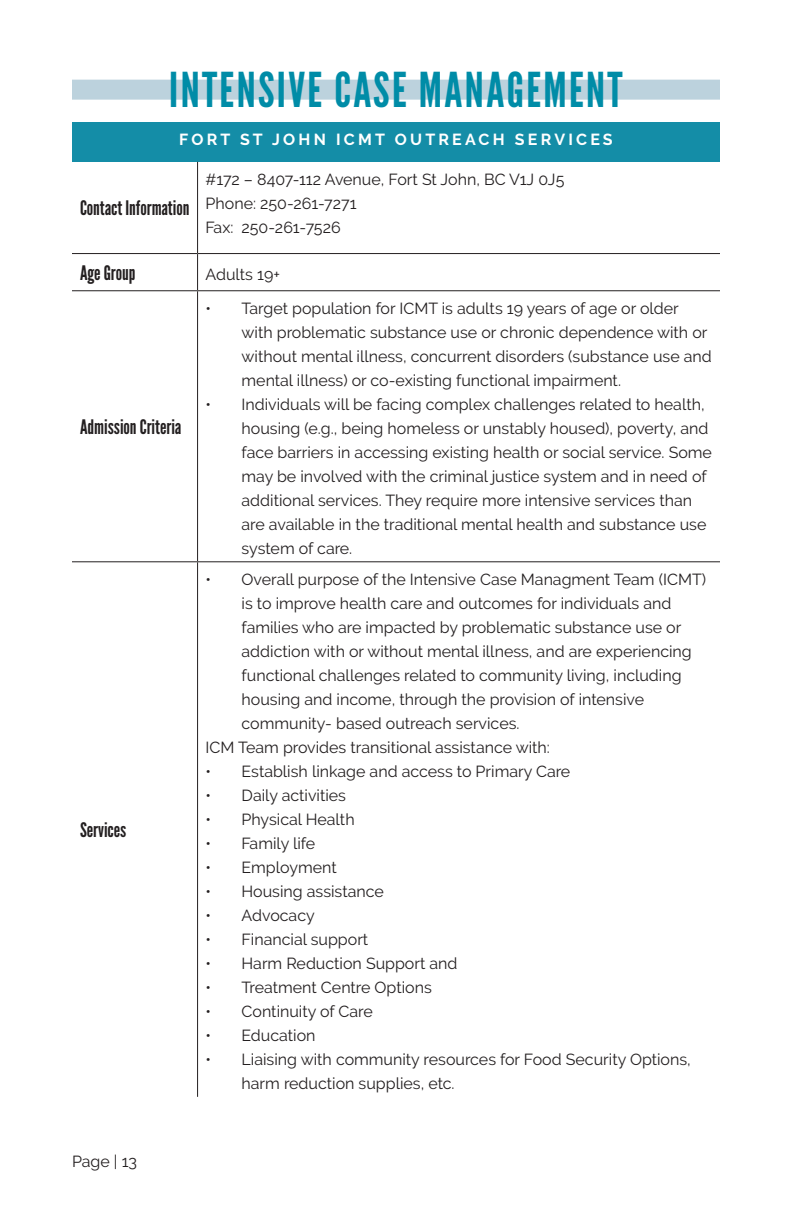
<style>
.page{position:relative;width:792px;height:1224px;background:#fff}
.page>*{position:absolute;margin:0;border:0;box-sizing:border-box;transform-origin:0 0}
.Title_Heading{font:48px "League Gothic";letter-spacing:.05em;color:#008ca7}
.Body_Text{font:20px "League Gothic";color:#231f20}
.Body_Text-2{font:16px/24px "Raleway";color:#231f20}
.Subheaading{font:700 16px "Raleway";letter-spacing:.2em;color:#fff}
.Bullet_Points{font:16px "Raleway";color:#231f20}
</style>
<div class="page">
<div style="left:72px;top:80px;width:648px;height:20px;background:#bcd2dd"></div>
<div style="left:72px;top:122px;width:648px;height:40px;background:#148da7"></div>
<hr style="left:197px;top:162px;width:1px;height:91px;background:#231f20">
<hr style="left:72px;top:253px;width:126px;height:1px;background:#231f20">
<hr style="left:198px;top:253px;width:522px;height:1px;background:#231f20">
<hr style="left:197px;top:254px;width:1px;height:36px;background:#231f20">
<hr style="left:72px;top:290px;width:126px;height:1px;background:#231f20">
<hr style="left:198px;top:290px;width:522px;height:1px;background:#231f20">
<hr style="left:197px;top:291px;width:1px;height:270px;background:#231f20">
<hr style="left:72px;top:561px;width:126px;height:1px;background:#231f20">
<hr style="left:198px;top:561px;width:522px;height:1px;background:#231f20">
<hr style="left:197px;top:562px;width:1px;height:535px;background:#231f20">
<p class="Title_Heading" style="left:169px;top:62px;width:455px">INTENSIVE CASE MANAGEMENT</p>
<p class="Subheaading" style="left:179px;top:130px;width:435px">FORT ST JOHN ICMT OUTREACH SERVICES</p>
<p class="Body_Text" style="left:80px;top:196px;width:111px">Contact Information</p>
<p class="Body_Text-2" style="left:206px;top:167px;width:360px">#172 – 8407-112 Avenue, Fort St John, BC V1J 0J5</p>
<p class="Body_Text-2" style="left:206px;top:191px;width:153px">Phone: 250-261-7271</p>
<p class="Body_Text-2" style="left:206px;top:215px;width:137px">Fax: 250-261-7526</p>
<p class="Body_Text" style="left:80px;top:260px;width:57px">Age Group</p>
<p class="Bullet_Points" style="left:206px;top:265px;width:76px">Adults 19+</p>
<p class="Body_Text" style="left:80px;top:415px;width:103px">Admission Criteria</p>
<p class="Body_Text" style="left:80px;top:818px;width:48px">Services</p>
<p class="Body_Text-2" style="left:72px;top:1149px;width:67px">Page | 13</p>
<p class="Body_Text-2" style="left:242px;top:296px;width:472px;text-indent:-36px">• Target population for ICMT is adults 19 years of age or older with problematic substance use or chronic dependence with or without mental illness, concurrent disorders (substance use and mental illness) or co-existing functional impairment.</p>
<p class="Body_Text-2" style="left:242px;top:392px;width:472px;text-indent:-36px">• Individuals will be facing complex challenges related to health, housing (e.g., being homeless or unstably housed), poverty, and face barriers in accessing existing health or social service. Some may be involved with the criminal justice system and in need of additional services. They require more intensive services than are available in the traditional mental health and substance use system of care.</p>
<p class="Body_Text-2" style="left:242px;top:567px;width:466px;text-indent:-36px">• Overall purpose of the Intensive Case Managment Team (ICMT) is to improve health care and outcomes for individuals and families who are impacted by problematic substance use or addiction with or without mental illness, and are experiencing functional challenges related to community living, including housing and income, through the provision of intensive community- based outreach services.</p>
<p class="Body_Text-2" style="left:206px;top:735px;width:346px">ICM Team provides transitional assistance with:</p>
<p class="Body_Text-2" style="left:206px;top:759px;width:366px">• Establish linkage and access to Primary Care</p>
<p class="Body_Text-2" style="left:206px;top:783px;width:142px">• Daily activities</p>
<p class="Body_Text-2" style="left:206px;top:807px;width:151px">• Physical Health</p>
<p class="Body_Text-2" style="left:206px;top:831px;width:111px">• Family life</p>
<p class="Body_Text-2" style="left:206px;top:855px;width:133px">• Employment</p>
<p class="Body_Text-2" style="left:206px;top:879px;width:180px">• Housing assistance</p>
<p class="Body_Text-2" style="left:206px;top:903px;width:111px">• Advocacy</p>
<p class="Body_Text-2" style="left:206px;top:927px;width:164px">• Financial support</p>
<p class="Body_Text-2" style="left:206px;top:951px;width:253px">• Harm Reduction Support and</p>
<p class="Body_Text-2" style="left:206px;top:975px;width:228px">• Treatment Centre Options</p>
<p class="Body_Text-2" style="left:206px;top:999px;width:169px">• Continuity of Care</p>
<p class="Body_Text-2" style="left:206px;top:1023px;width:111px">• Education</p>
<p class="Body_Text-2" style="left:242px;top:1047px;width:451px;text-indent:-36px">• Liaising with community resources for Food Security Options, harm reduction supplies, etc.</p>
</div>
